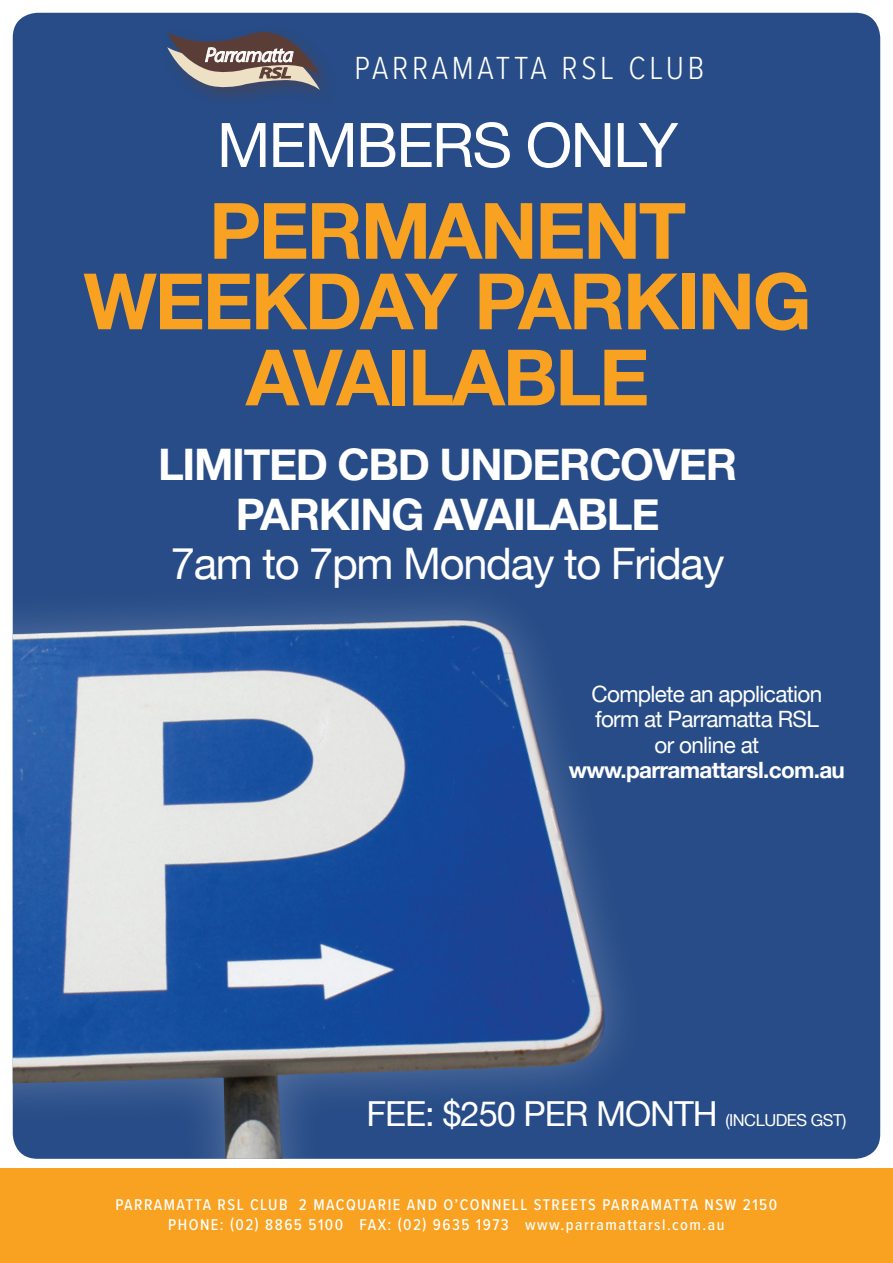
<style>
.page{position:relative;width:893px;height:1263px;background:#fff}
.page>*{position:absolute;margin:0;border:0;box-sizing:border-box;transform-origin:0 0}
.t1{font:700 77.85px/73.3px "Helvetica Neue";letter-spacing:-.03em;color:#f9a221;text-align:center}
.t2{font:61.5px "Helvetica Neue";letter-spacing:-.03em;color:#fff}
.t3{font:700 43.5px/49.5px "Helvetica Neue";letter-spacing:-.03em;color:#fff;text-align:center}
.t4{font:34.5px "Helvetica Neue";letter-spacing:-.03em;color:#fff}
.t5{font:300 33.15px "Proxima Nova Cond";letter-spacing:.11em;color:#fff}
.t6{font:22.5px/25.5px "Helvetica Neue";letter-spacing:-.03em;color:#fff;text-align:center}
.t7{font:italic 20.55px "Myriad Pro";letter-spacing:-.035em;color:#fff}
.t8{font:500 16.2px "Proxima Nova Cond";letter-spacing:.09em;color:#fff}
.t9{font:italic 600 15.15px "Myriad Pro";color:#5b3d37;scale:1.49 1}
.s1{font-weight:400}
.s2{font-weight:700}
.s3{font-size:16.5px}
</style>
<div class="page">
<div style="left:0;top:1168px;width:893px;height:95px;background:#f9a221"></div>
<div style="left:13px;top:13px;width:867px;height:1146px;background:#274c87;border-radius:25px"></div>
<svg style="left:13px;top:603px;width:715px;height:556px"></svg>
<img style="left:13px;top:619px;width:595px;height:540px">
<div style="left:161px;top:25px;width:177px;height:80px;background:#5b3d37;opacity:.5"></div>
<svg style="left:167px;top:32px;width:153px;height:58px"></svg>
<p class="t7" style="left:205px;top:42px;width:91px">Parramatta</p>
<p class="t9" style="left:259px;top:63px;width:23px">RSL</p>
<p class="t5" style="left:355px;top:44px;width:351px">PARRAMATTA RSL CLUB</p>
<p class="t2" style="left:217px;top:108px;width:463px">MEMBERS ONLY</p>
<p class="t1" style="left:83px;top:193px;width:730px">PERMANENT<br>WEEKDAY PARKING<br>AVAILABLE</p>
<p class="t3" style="left:158px;top:439px;width:581px">LIMITED CBD UNDERCOVER<br>PARKING AVAILABLE<br><span class="s1">7am to 7pm Monday to Friday</span></p>
<p class="t6" style="left:569px;top:681px;width:278px">Complete an application form at Parramatta RSL<br>or online at <span class="s2">www.parramattarsl.com.au</span></p>
<p class="t4" style="left:366px;top:1093px;width:481px">FEE: $250 PER MONTH <span class="s3">(INCLUDES GST)</span></p>
<p class="t8" style="left:115px;top:1193px;width:663px">PARRAMATTA RSL CLUB 2 MACQUARIE AND O’CONNELL STREETS PARRAMATTA NSW 2150</p>
<p class="t8" style="left:168px;top:1213px;width:558px">PHONE: (02) 8865 5100 FAX: (02) 9635 1973 www.parramattarsl.com.au</p>
</div>
